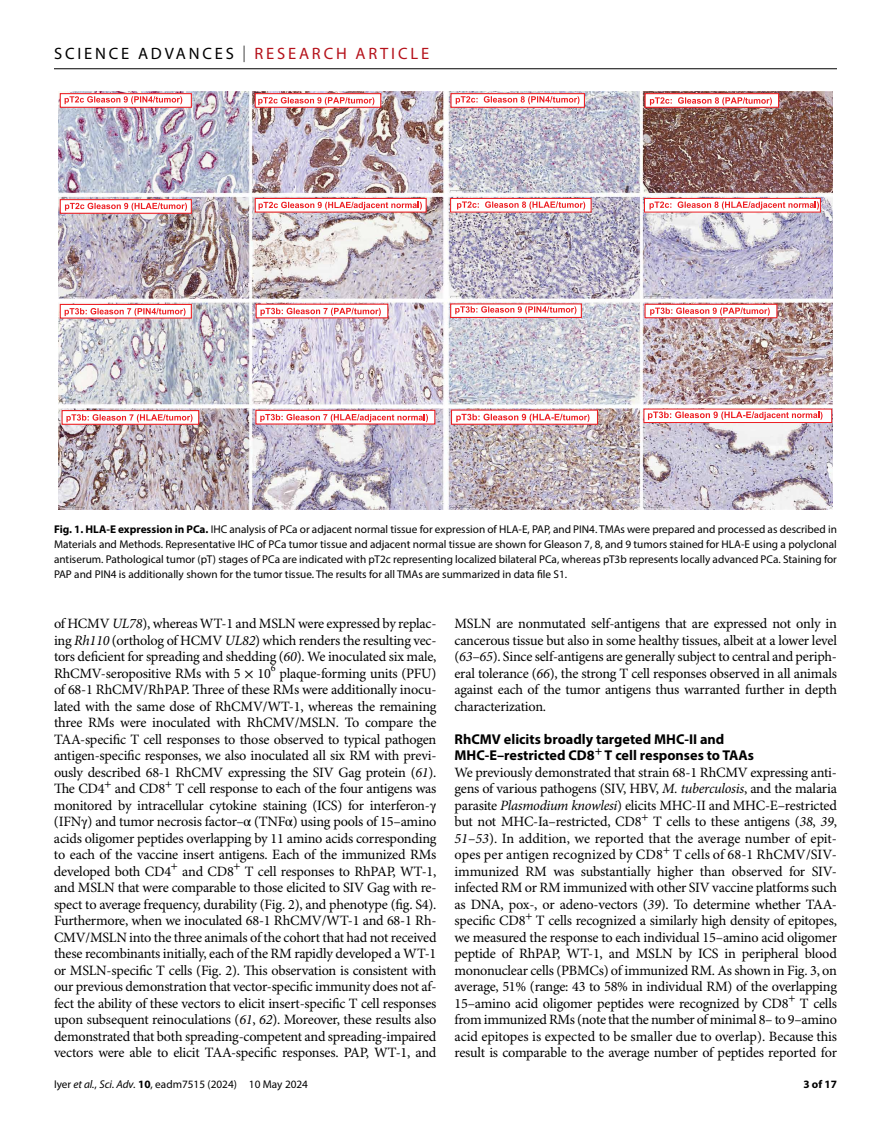
<style>
.page{position:relative;width:891px;height:1134px;background:#fff}
.page>*{position:absolute;margin:0;border:0;box-sizing:border-box;transform-origin:0 0}
.t1{font:16.5px "Myriad Pro";letter-spacing:.17em;color:#000}
.t2{font:14.25px/16.5px "Minion Pro";letter-spacing:-.015em;color:#000;text-align:justify}
.t3{font:700 14.25px/16.5px "Myriad Pro";color:#000}
.t4{font:11.25px/15px "Myriad Pro";color:#000;text-align:justify}
.t5{font:700 11.25px "Myriad Pro";color:#000}
.s1{font-weight:300}
.s2{color:#b5121b}
.s3{font-weight:700}
.s4{font-style:italic}
.s5{font-family:"STIX"}
</style>
<div class="page">
<hr style="left:54px;top:68px;width:783px;height:1px;background:#000">
<img style="left:58px;top:91px;width:775px;height:418px">
<div style="left:62px;top:410px;width:137px;height:15px;background:#fff;border:1px solid #ed1f23"></div>
<div style="left:255px;top:410px;width:180px;height:15px;background:#fff;border:1px solid #ed1f23"></div>
<div style="left:256px;top:304px;width:132px;height:14px;background:#fff"></div>
<div style="left:60px;top:304px;width:131px;height:14px;background:#fff"></div>
<div style="left:60px;top:304px;width:132px;height:15px;border:1px solid #ed1f23"></div>
<div style="left:60px;top:200px;width:131px;height:13px;background:#fff"></div>
<div style="left:60px;top:199px;width:132px;height:15px;border:1px solid #ed1f23"></div>
<div style="left:60px;top:94px;width:131px;height:13px;background:#fff"></div>
<div style="left:60px;top:93px;width:132px;height:15px;border:1px solid #ed1f23"></div>
<div style="left:255px;top:94px;width:126px;height:13px;background:#fff"></div>
<div style="left:255px;top:93px;width:126px;height:15px;border:1px solid #ed1f23"></div>
<div style="left:451px;top:94px;width:133px;height:13px;background:#fff"></div>
<div style="left:450px;top:93px;width:135px;height:15px;border:1px solid #ed1f23"></div>
<div style="left:645px;top:94px;width:134px;height:13px;background:#fff"></div>
<div style="left:645px;top:93px;width:134px;height:15px;border:1px solid #ed1f23"></div>
<div style="left:255px;top:198px;width:172px;height:15px;background:#fff;border:1px solid #ed1f23"></div>
<div style="left:450px;top:198px;width:141px;height:14px;background:#fff;border:1px solid #ed1f23"></div>
<div style="left:644px;top:198px;width:177px;height:14px;background:#fff;border:1px solid #ed1f23"></div>
<div style="left:450px;top:303px;width:132px;height:15px;background:#fff;border:1px solid #ed1f23"></div>
<div style="left:645px;top:304px;width:132px;height:14px;background:#fff;border:1px solid #ed1f23"></div>
<div style="left:451px;top:410px;width:147px;height:15px;background:#fff;border:1px solid #ed1f23"></div>
<div style="left:644px;top:409px;width:188px;height:14px;background:#fff;border:1px solid #ed1f23"></div>
<svg style="left:65px;top:96px;width:117px;height:8px"></svg>
<svg style="left:258px;top:97px;width:116px;height:8px"></svg>
<svg style="left:456px;top:96px;width:124px;height:8px"></svg>
<svg style="left:65px;top:203px;width:122px;height:8px"></svg>
<svg style="left:65px;top:308px;width:121px;height:8px"></svg>
<svg style="left:261px;top:308px;width:120px;height:8px"></svg>
<svg style="left:455px;top:306px;width:121px;height:8px"></svg>
<svg style="left:650px;top:308px;width:120px;height:8px"></svg>
<svg style="left:259px;top:202px;width:163px;height:8px"></svg>
<svg style="left:457px;top:201px;width:128px;height:9px"></svg>
<svg style="left:650px;top:201px;width:169px;height:9px"></svg>
<svg style="left:66px;top:414px;width:127px;height:8px"></svg>
<svg style="left:260px;top:414px;width:168px;height:8px"></svg>
<svg style="left:456px;top:414px;width:134px;height:8px"></svg>
<svg style="left:648px;top:411px;width:175px;height:9px"></svg>
<svg style="left:650px;top:97px;width:122px;height:8px"></svg>
<p class="t1" style="left:54px;top:44px;width:376px">Sci ence Adva nces <span class="s1">|</span> <span class="s2">Resear ch Ar ti cle</span></p>
<p class="t4" style="left:54px;top:522px;width:784px"><span class="s3">Fig. 1. HLA-E expression in PCa.</span> IHC analysis of PCa or adjacent normal tissue for expression of HLA--E, PAP, and PIN4. TMAs were prepared and processed as described in Materials and Methods. Representative IHC of PCa tumor tissue and adjacent normal tissue are shown for Gleason 7, 8, and 9 tumors stained for HLA--E using a polyclonal antiserum. Pathological tumor (pT) stages of PCa are indicated with pT2c representing localized bilateral PCa, whereas pT3b represents locally advanced PCa. Staining for PAP and PIN4 is additionally shown for the tumor tissue. The results for all TMAs are summarized in data file S1.</p>
<p class="t2" style="left:54px;top:616px;width:384px">of HCMV <span class="s4">UL78</span>), whereas WT-1 and MSLN were expressed by replac&shy;ing <span class="s4">Rh110</span> (ortholog of HCMV <span class="s4">UL82</span>) which renders the resulting vec&shy;tors deficient for spreading and shedding (<span class="s4">60</span>). We inoculated six male, RhCMV-seropositive RMs with 5 <span class="s5">×</span> 10<sup>6</sup> plaque-forming units (PFU) of 68-1 RhCMV/RhPAP. Three of these RMs were additionally inocu&shy;lated with the same dose of RhCMV/WT-1, whereas the remaining three RMs were inoculated with RhCMV/MSLN. To compare the TAA-specific T cell responses to those observed to typical pathogen antigen-specific responses, we also inoculated all six RM with previ&shy;ously described 68-1 RhCMV expressing the SIV Gag protein (<span class="s4">61</span>).<br>The CD4<sup>+</sup> and CD8<sup>+</sup> T cell response to each of the four antigens was monitored by intracellular cytokine staining (ICS) for interferon-<span class="s5">γ </span>(IFN<span class="s5">γ</span>) and tumor necrosis factor–<span class="s5">α</span> (TNF<span class="s5">α</span>) using pools of 15–amino acids oligomer peptides overlapping by 11 amino acids corresponding to each of the vaccine insert antigens. Each of the immunized RMs developed both CD4<sup>+</sup> and CD8<sup>+</sup> T cell responses to RhPAP, WT-1, and MSLN that were comparable to those elicited to SIV Gag with re&shy;spect to average frequency, durability (Fig. 2), and phenotype (fig. S4).<br>Furthermore, when we inoculated 68-1 RhCMV/WT-1 and 68-1 Rh-CMV/MSLN into the three animals of the cohort that had not received these recombinants initially, each of the RM rapidly developed a WT-1 or MSLN-specific T cells (Fig. 2). This observation is consistent with our previous demonstration that vector-specific immunity does not af&shy;fect the ability of these vectors to elicit insert-specific T cell responses upon subsequent reinoculations (<span class="s4">61</span>, <span class="s4">62</span>). Moreover, these results also demonstrated that both spreading-competent and spreading-impaired vectors were able to elicit TAA-specific responses. PAP, WT-1, and</p>
<p class="t2" style="left:455px;top:616px;width:384px">MSLN are nonmutated self-antigens that are expressed not only in cancerous tissue but also in some healthy tissues, albeit at a lower level (<span class="s4">63</span>–<span class="s4">65</span>). Since self-antigens are generally subject to central and periph&shy;eral tolerance (<span class="s4">66</span>), the strong T cell responses observed in all animals against each of the tumor antigens thus warranted further in depth characterization.</p>
<p class="t3" style="left:455px;top:730px;width:301px">RhCMV elicits broadly targeted MHC-II and<br>MHC-E–restricted CD8<sup>+</sup> T cell responses to TAAs</p>
<p class="t2" style="left:454px;top:764px;width:384px">We previously demonstrated that strain 68-1 RhCMV expressing anti&shy;gens of various pathogens (SIV, HBV, <span class="s4">M. tuberculosis</span>, and the malaria parasite <span class="s4">Plasmodium knowlesi</span>) elicits MHC-II and MHC-E–restricted but not MHC-Ia–restricted, CD8<sup>+</sup> T cells to these antigens (<span class="s4">38</span>, <span class="s4">39</span>, <span class="s4">51</span>–<span class="s4">53</span>). In addition, we reported that the average number of epit&shy;opes per antigen recognized by CD8<sup>+</sup> T cells of 68-1 RhCMV/SIV&shy;immunized RM was substantially higher than observed for SIV&shy;infected RM or RM immunized with other SIV vaccine platforms such as DNA, pox-, or adeno-vectors (<span class="s4">39</span>). To determine whether TAA&shy;specific CD8<sup>+</sup> T cells recognized a similarly high density of epitopes, we measured the response to each individual 15–amino acid oligomer peptide of RhPAP, WT-1, and MSLN by ICS in peripheral blood mononuclear cells (PBMCs) of immunized RM. As shown in Fig. 3, on average, 51% (range: 43 to 58% in individual RM) of the overlapping 15–amino acid oligomer peptides were recognized by CD8<sup>+</sup> T cells from immunized RMs (note that the number of minimal 8– to 9–amino acid epitopes is expected to be smaller due to overlap). Because this result is comparable to the average number of peptides reported for</p>
<p class="t4" style="left:54px;top:1076px;width:256px">Iyer <span class="s4">et al.</span>, <span class="s4">Sci. Adv.</span> <span class="s3">10</span>, eadm7515 (2024) 10 May 2024</p>
<p class="t5" style="left:803px;top:1076px;width:35px">3 of 17</p>
</div>
